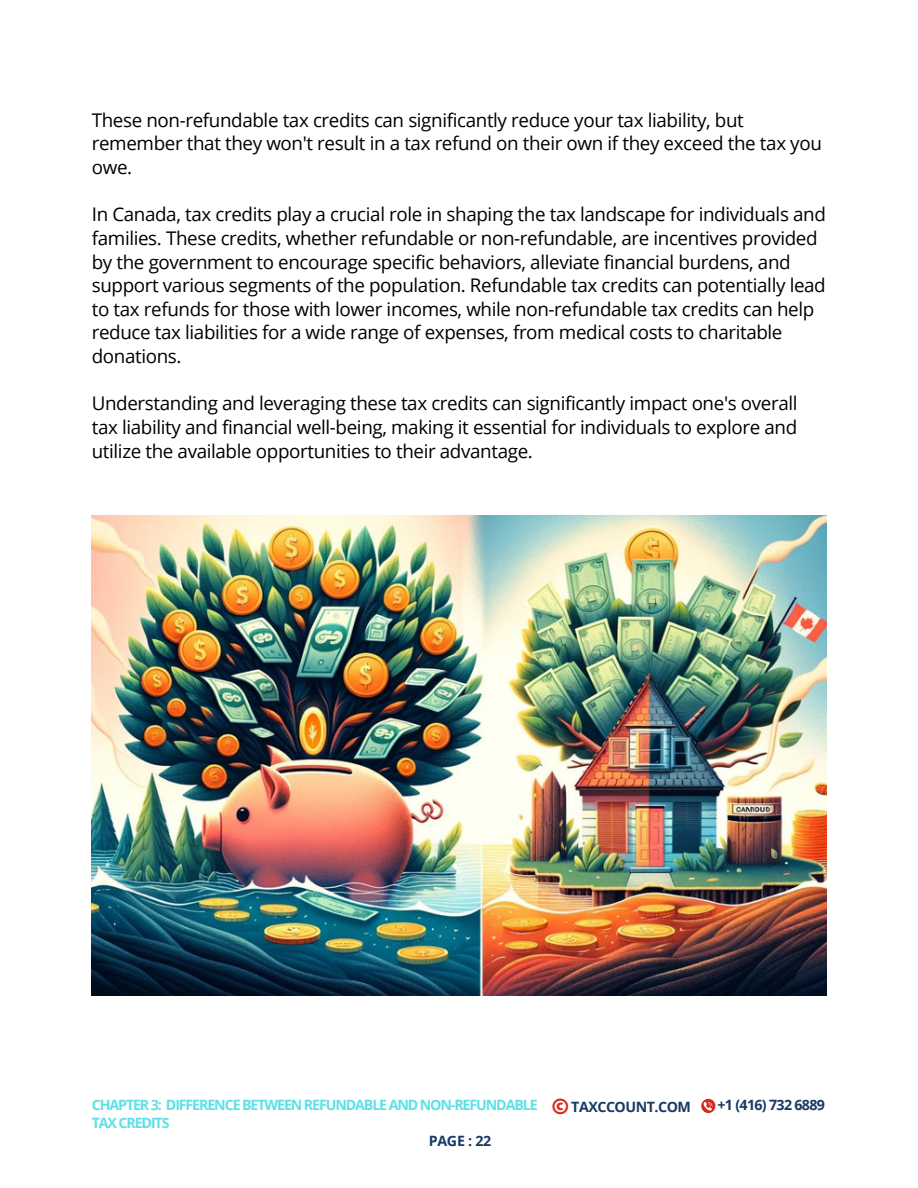
<style>
.page{position:relative;width:918px;height:1188px;background:#fff}
.page>*{position:absolute;margin:0;border:0;box-sizing:border-box;transform-origin:0 0}
.t1{font:18.75px/23.7px "Open Sans";letter-spacing:-.02em;color:#000}
.t2{font:700 14.25px/18px "Open Sans";letter-spacing:-.08em;color:#5ce1e6}
.t3{font:700 14.25px "Open Sans";letter-spacing:-.035em;color:#193965}
.s1{font-family:"League Spartan";font-size:18.3px;color:#d52b1e}
</style>
<div class="page">
<img style="left:92px;top:516px;width:734px;height:480px">
<svg style="left:701px;top:1099px;width:14px;height:14px"></svg>
<p class="t1" style="left:92px;top:108px;width:732px">These non-refundable tax credits can significantly reduce your tax liability, but remember that they won't result in a tax refund on their own if they exceed the tax you owe.</p>
<p class="t1" style="left:92px;top:202px;width:736px">In Canada, tax credits play a crucial role in shaping the tax landscape for individuals and families. These credits, whether refundable or non-refundable, are incentives provided by the government to encourage specific behaviors, alleviate financial burdens, and support various segments of the population. Refundable tax credits can potentially lead to tax refunds for those with lower incomes, while non-refundable tax credits can help reduce tax liabilities for a wide range of expenses, from medical costs to charitable donations.</p>
<p class="t1" style="left:92px;top:391px;width:707px;text-align:justify">Understanding and leveraging these tax credits can significantly impact one's overall tax liability and financial well-being, making it essential for individuals to explore and utilize the available opportunities to their advantage.</p>
<p class="t2" style="left:92px;top:1096px;width:447px">CHAPTER 3: DIFFERENCE BETWEEN REFUNDABLE AND NON-REFUNDABLE<br>TAX CREDITS</p>
<p class="t3" style="left:429px;top:1131px;width:64px">PAGE : 22</p>
<p class="t3" style="left:552px;top:1097px;width:140px"><span class="s1">©</span> TAXCCOUNT.COM</p>
<p class="t3" style="left:717px;top:1095px;width:109px">+1 (416) 732 6889</p>
</div>
